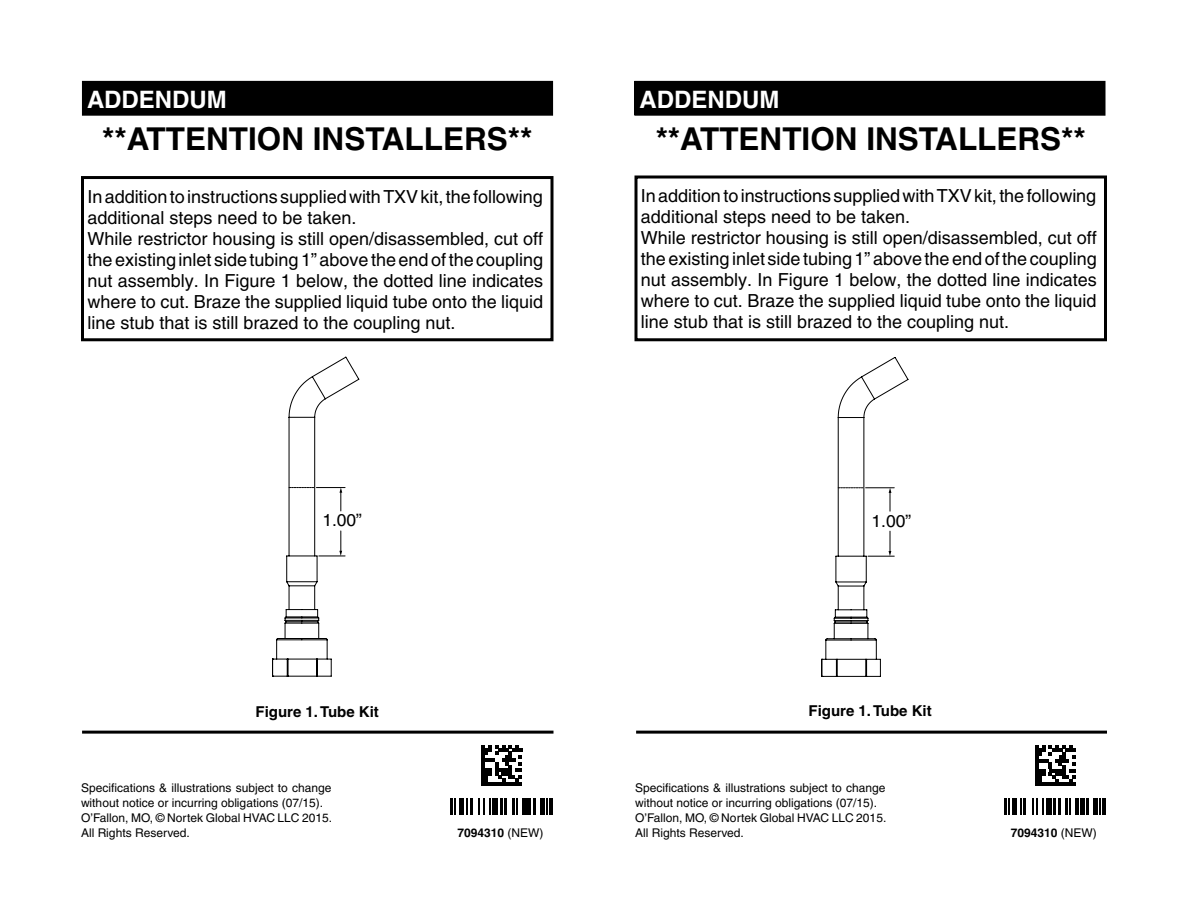
<style>
.page{position:relative;width:1188px;height:918px;background:#fff}
.page>*{position:absolute;margin:0;border:0;box-sizing:border-box;transform-origin:0 0}
.t1{font:700 31.5px "Helvetica";color:#000}
.t2{font:700 24px "Helvetica";color:#fff}
.t3{font:18px/21px "Helvetica";color:#000}
.t4{font:17.1px "Helvetica";color:#000}
.t5{font:700 15px "Helvetica";color:#000}
.t6{font:12px/15px "Helvetica";color:#000}
.t7{font:700 12px "Helvetica";color:#000}
.s1{font-weight:400}
</style>
<div class="page">
<div style="left:81px;top:176px;width:473px;height:165px;border:3px solid #000"></div>
<div style="left:82px;top:81px;width:471px;height:34px;background:#000"></div>
<div style="left:82px;top:81px;width:471px;height:35px;border:1px solid #000"></div>
<svg style="left:272px;top:357px;width:87px;height:319px"></svg>
<hr style="left:82px;top:731px;width:472px;height:3px;background:#000">
<hr style="left:636px;top:731px;width:471px;height:3px;background:#000">
<div style="left:634px;top:176px;width:473px;height:165px;border:3px solid #000"></div>
<div style="left:635px;top:81px;width:470px;height:34px;background:#000"></div>
<div style="left:634px;top:81px;width:471px;height:35px;border:1px solid #000"></div>
<svg style="left:822px;top:357px;width:86px;height:320px"></svg>
<svg style="left:1004px;top:798px;width:102px;height:17px"></svg>
<hr style="left:1004px;top:799px;width:3px;height:16px;background:#000">
<svg style="left:1008px;top:799px;width:2px;height:16px"></svg>
<hr style="left:1013px;top:799px;width:4px;height:16px;background:#000">
<svg style="left:1020px;top:799px;width:2px;height:16px"></svg>
<hr style="left:1023px;top:799px;width:3px;height:16px;background:#000">
<svg style="left:1032px;top:799px;width:12px;height:16px"></svg>
<div style="left:1046px;top:799px;width:6px;height:16px;background:#000"></div>
<hr style="left:1053px;top:799px;width:3px;height:16px;background:#000">
<hr style="left:1058px;top:799px;width:3px;height:16px;background:#000">
<hr style="left:1065px;top:799px;width:3px;height:16px;background:#000">
<svg style="left:1070px;top:799px;width:1px;height:16px"></svg>
<hr style="left:1076px;top:799px;width:3px;height:16px;background:#000">
<div style="left:1080px;top:799px;width:5px;height:16px;background:#000"></div>
<hr style="left:1086px;top:799px;width:3px;height:16px;background:#000">
<hr style="left:1094px;top:799px;width:4px;height:16px;background:#000">
<svg style="left:1100px;top:799px;width:1px;height:16px"></svg>
<hr style="left:1103px;top:799px;width:3px;height:16px;background:#000">
<hr style="left:1035px;top:782px;width:41px;height:4px;background:#000">
<svg style="left:1035px;top:745px;width:41px;height:37px"></svg>
<hr style="left:450px;top:798px;width:3px;height:17px;background:#000">
<svg style="left:455px;top:798px;width:1px;height:17px"></svg>
<div style="left:459px;top:798px;width:5px;height:17px;background:#000"></div>
<svg style="left:467px;top:798px;width:1px;height:17px"></svg>
<hr style="left:470px;top:798px;width:3px;height:17px;background:#000">
<svg style="left:479px;top:798px;width:12px;height:17px"></svg>
<div style="left:492px;top:798px;width:6px;height:17px;background:#000"></div>
<hr style="left:500px;top:798px;width:3px;height:17px;background:#000">
<hr style="left:504px;top:798px;width:3px;height:17px;background:#000">
<hr style="left:512px;top:798px;width:3px;height:17px;background:#000">
<svg style="left:516px;top:798px;width:2px;height:17px"></svg>
<hr style="left:522px;top:798px;width:3px;height:17px;background:#000">
<hr style="left:527px;top:798px;width:4px;height:17px;background:#000">
<hr style="left:533px;top:798px;width:3px;height:17px;background:#000">
<div style="left:540px;top:798px;width:5px;height:17px;background:#000"></div>
<svg style="left:546px;top:798px;width:2px;height:17px"></svg>
<hr style="left:549px;top:798px;width:3px;height:17px;background:#000">
<hr style="left:482px;top:782px;width:40px;height:4px;background:#000">
<svg style="left:482px;top:745px;width:40px;height:37px"></svg>
<h2 class="t2" style="left:87px;top:85px;width:141px">Addendum</h2>
<h2 class="t2" style="left:639px;top:85px;width:141px">Addendum</h2>
<h1 class="t1" style="left:102px;top:120px;width:432px">**ATTENTION INSTALLERS**</h1>
<h1 class="t1" style="left:656px;top:120px;width:432px">**ATTENTION INSTALLERS**</h1>
<p class="t3" style="left:87px;top:186px;width:457px">In addition to instructions supplied with TXV kit, the following additional steps need to be taken.<br>While restrictor housing is still open/disassembled, cut off the existing inlet side tubing 1” above the end of the coupling nut assembly. In Figure 1 below, the dotted line indicates where to cut. Braze the supplied liquid tube onto the liquid line stub that is still brazed to the coupling nut.</p>
<p class="t3" style="left:641px;top:185px;width:457px">In addition to instructions supplied with TXV kit, the following additional steps need to be taken.<br>While restrictor housing is still open/disassembled, cut off the existing inlet side tubing 1” above the end of the coupling nut assembly. In Figure 1 below, the dotted line indicates where to cut. Braze the supplied liquid tube onto the liquid line stub that is still brazed to the coupling nut.</p>
<p class="t4" style="left:322px;top:511px;width:41px">1.00”</p>
<p class="t4" style="left:872px;top:511px;width:41px">1.00”</p>
<p class="t5" style="left:256px;top:702px;width:125px">Figure 1. Tube Kit</p>
<p class="t5" style="left:809px;top:701px;width:125px">Figure 1. Tube Kit</p>
<p class="t6" style="left:81px;top:781px;width:253px">Specifications &amp; illustrations subject to change without notice or incurring obligations (07/15).<br>O’Fallon, MO, © Nortek Global HVAC LLC 2015.<br>All Rights Reserved.</p>
<p class="t6" style="left:635px;top:780px;width:253px">Specifications &amp; illustrations subject to change without notice or incurring obligations (07/15).<br>O’Fallon, MO, © Nortek Global HVAC LLC 2015.<br>All Rights Reserved.</p>
<p class="t7" style="left:457px;top:825px;width:88px">7094310 <span class="s1">(NEW)</span></p>
<p class="t7" style="left:1011px;top:825px;width:88px">7094310 <span class="s1">(NEW)</span></p>
</div>
